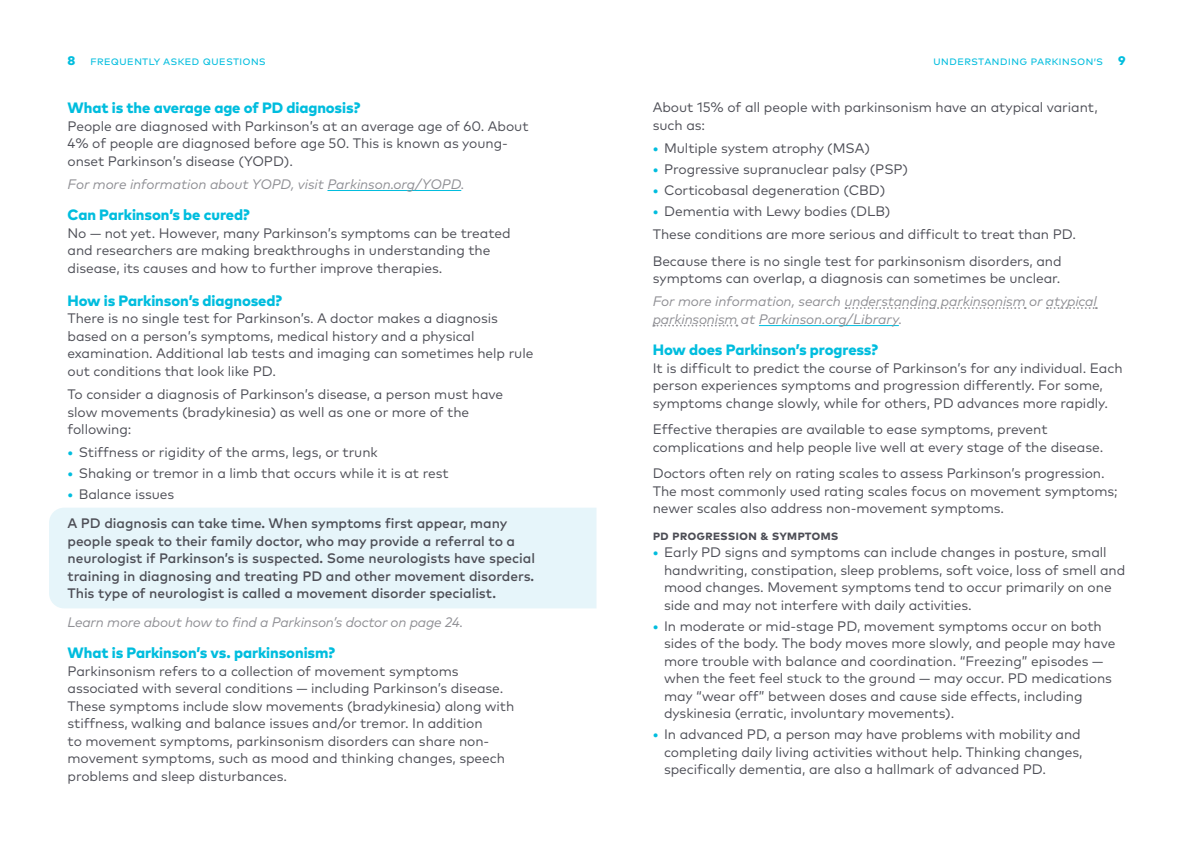
<style>
.page{position:relative;width:1193px;height:855px;background:#fff}
.page>*{position:absolute;margin:0;border:0;box-sizing:border-box;transform-origin:0 0}
.SUBHEAD__lvl_2__Question{font:800 15px "Mark OT";letter-spacing:-.005em;color:#00bdde}
.BODY_COPY{font:13.75px/17.5px "Mark OT";letter-spacing:-.005em;color:#4d4e56}
.Bullets{font:500 13.75px/17.5px "Mark OT";letter-spacing:-.005em;color:#4d4e56}
.For_more_info{font:italic 13.75px/17.5px "Mark OT";letter-spacing:-.01em;color:#909095}
.SUBHEAD__lvl_3{font:700 13.75px "Mark OT";letter-spacing:-.005em;color:#4d4e56}
.RUNNING_HEAD{font:12.5px "Mark OT";color:#00bdde}
.s1{font-weight:800}
.s2{font-weight:500;color:#00bdde}
</style>
<div class="page">
<div style="left:49px;top:508px;width:547px;height:100px;background:#e6f5fa"></div>
<svg style="left:845px;top:307px;width:180px;height:2px"></svg>
<svg style="left:1046px;top:307px;width:50px;height:2px"></svg>
<svg style="left:653px;top:325px;width:84px;height:2px"></svg>
<hr style="left:759px;top:325px;width:139px;height:1px;background:#00bdde">
<hr style="left:327px;top:190px;width:134px;height:1px;background:#00bdde">
<p class="RUNNING_HEAD" style="left:68px;top:53px;width:200px"><span class="s1">8</span> frequently asked questions</p>
<p class="RUNNING_HEAD" style="left:933px;top:53px;width:194px">understanding parkinson’s <span class="s1">9</span></p>
<p class="SUBHEAD__lvl_2__Question" style="left:68px;top:98px;width:294px">What is the average age of PD diagnosis?</p>
<p class="BODY_COPY" style="left:68px;top:117px;width:462px">People are diagnosed with Parkinson’s at an average age of 60. About<br>4% of people are diagnosed before age 50. This is known as young&shy;onset Parkinson’s disease (YOPD).</p>
<p class="For_more_info" style="left:68px;top:175px;width:399px">For more information about YOPD, visit Parkinson.org/YOPD.</p>
<p class="SUBHEAD__lvl_2__Question" style="left:68px;top:205px;width:184px">Can Parkinson’s be cured?</p>
<p class="BODY_COPY" style="left:68px;top:224px;width:445px">No — not yet. However, many Parkinson’s symptoms can be treated and researchers are making breakthroughs in understanding the disease, its causes and how to further improve therapies.</p>
<p class="SUBHEAD__lvl_2__Question" style="left:68px;top:291px;width:216px">How is Parkinson’s diagnosed?</p>
<p class="BODY_COPY" style="left:68px;top:310px;width:467px">There is no single test for Parkinson’s. A doctor makes a diagnosis based on a person’s symptoms, medical history and a physical examination. Additional lab tests and imaging can sometimes help rule out conditions that look like PD.</p>
<p class="BODY_COPY" style="left:68px;top:385px;width:437px">To consider a diagnosis of Parkinson’s disease, a person must have slow movements (bradykinesia) as well as one or more of the following:</p>
<p class="BODY_COPY" style="left:68px;top:443px;width:312px"><span class="s2">•</span> Stiffness or rigidity of the arms, legs, or trunk</p>
<p class="BODY_COPY" style="left:68px;top:465px;width:382px"><span class="s2">•</span> Shaking or tremor in a limb that occurs while it is at rest</p>
<p class="BODY_COPY" style="left:68px;top:486px;width:108px"><span class="s2">•</span> Balance issues</p>
<p class="Bullets" style="left:68px;top:514px;width:469px">A PD diagnosis can take time. When symptoms first appear, many people speak to their family doctor, who may provide a referral to a neurologist if Parkinson’s is suspected. Some neurologists have special training in diagnosing and treating PD and other movement disorders.<br>This type of neurologist is called a movement disorder specialist.</p>
<p class="For_more_info" style="left:68px;top:613px;width:397px">Learn more about how to find a Parkinson’s doctor on page 24.</p>
<p class="SUBHEAD__lvl_2__Question" style="left:68px;top:643px;width:269px">What is Parkinson’s vs. parkinsonism?</p>
<p class="BODY_COPY" style="left:68px;top:662px;width:448px">Parkinsonism refers to a collection of movement symptoms associated with several conditions — including Parkinson’s disease.<br>These symptoms include slow movements (bradykinesia) along with stiffness, walking and balance issues and/or tremor. In addition<br>to movement symptoms, parkinsonism disorders can share non&shy;movement symptoms, such as mood and thinking changes, speech problems and sleep disturbances.</p>
<p class="BODY_COPY" style="left:652px;top:98px;width:446px">About 15% of all people with parkinsonism have an atypical variant, such as:</p>
<p class="BODY_COPY" style="left:652px;top:139px;width:219px"><span class="s2">•</span> Multiple system atrophy (MSA)</p>
<p class="BODY_COPY" style="left:652px;top:160px;width:257px"><span class="s2">•</span> Progressive supranuclear palsy (PSP)</p>
<p class="BODY_COPY" style="left:652px;top:181px;width:234px"><span class="s2">•</span> Corticobasal degeneration (CBD)</p>
<p class="BODY_COPY" style="left:652px;top:202px;width:239px"><span class="s2">•</span> Dementia with Lewy bodies (DLB)</p>
<p class="BODY_COPY" style="left:652px;top:225px;width:425px">These conditions are more serious and difficult to treat than PD.</p>
<p class="BODY_COPY" style="left:652px;top:252px;width:410px">Because there is no single test for parkinsonism disorders, and symptoms can overlap, a diagnosis can sometimes be unclear.</p>
<p class="For_more_info" style="left:652px;top:293px;width:445px">For more information, search understanding parkinsonism or atypical parkinsonism at Parkinson.org/Library.</p>
<p class="SUBHEAD__lvl_2__Question" style="left:652px;top:340px;width:227px">How does Parkinson’s progress?</p>
<p class="BODY_COPY" style="left:652px;top:359px;width:471px">It is difficult to predict the course of Parkinson’s for any individual. Each person experiences symptoms and progression differently. For some, symptoms change slowly, while for others, PD advances more rapidly.</p>
<p class="BODY_COPY" style="left:652px;top:420px;width:452px">Effective therapies are available to ease symptoms, prevent complications and help people live well at every stage of the disease.</p>
<p class="BODY_COPY" style="left:652px;top:464px;width:466px">Doctors often rely on rating scales to assess Parkinson’s progression.<br>The most commonly used rating scales focus on movement symptoms; newer scales also address non-movement symptoms.</p>
<p class="SUBHEAD__lvl_3" style="left:652px;top:526px;width:187px">PD Progression &amp; Symptoms</p>
<p class="BODY_COPY" style="left:664px;top:543px;width:463px;text-indent:-11px"><span class="s2">•</span> Early PD signs and symptoms can include changes in posture, small handwriting, constipation, sleep problems, soft voice, loss of smell and mood changes. Movement symptoms tend to occur primarily on one side and may not interfere with daily activities.</p>
<p class="BODY_COPY" style="left:664px;top:617px;width:453px;text-indent:-11px"><span class="s2">•</span> In moderate or mid-stage PD, movement symptoms occur on both sides of the body. The body moves more slowly, and people may have more trouble with balance and coordination. “Freezing” episodes — when the feet feel stuck to the ground — may occur. PD medications may “wear off” between doses and cause side effects, including dyskinesia (erratic, involuntary movements).</p>
<p class="BODY_COPY" style="left:664px;top:726px;width:420px;text-indent:-11px"><span class="s2">•</span> In advanced PD, a person may have problems with mobility and completing daily living activities without help. Thinking changes, specifically dementia, are also a hallmark of advanced PD.</p>
</div>
